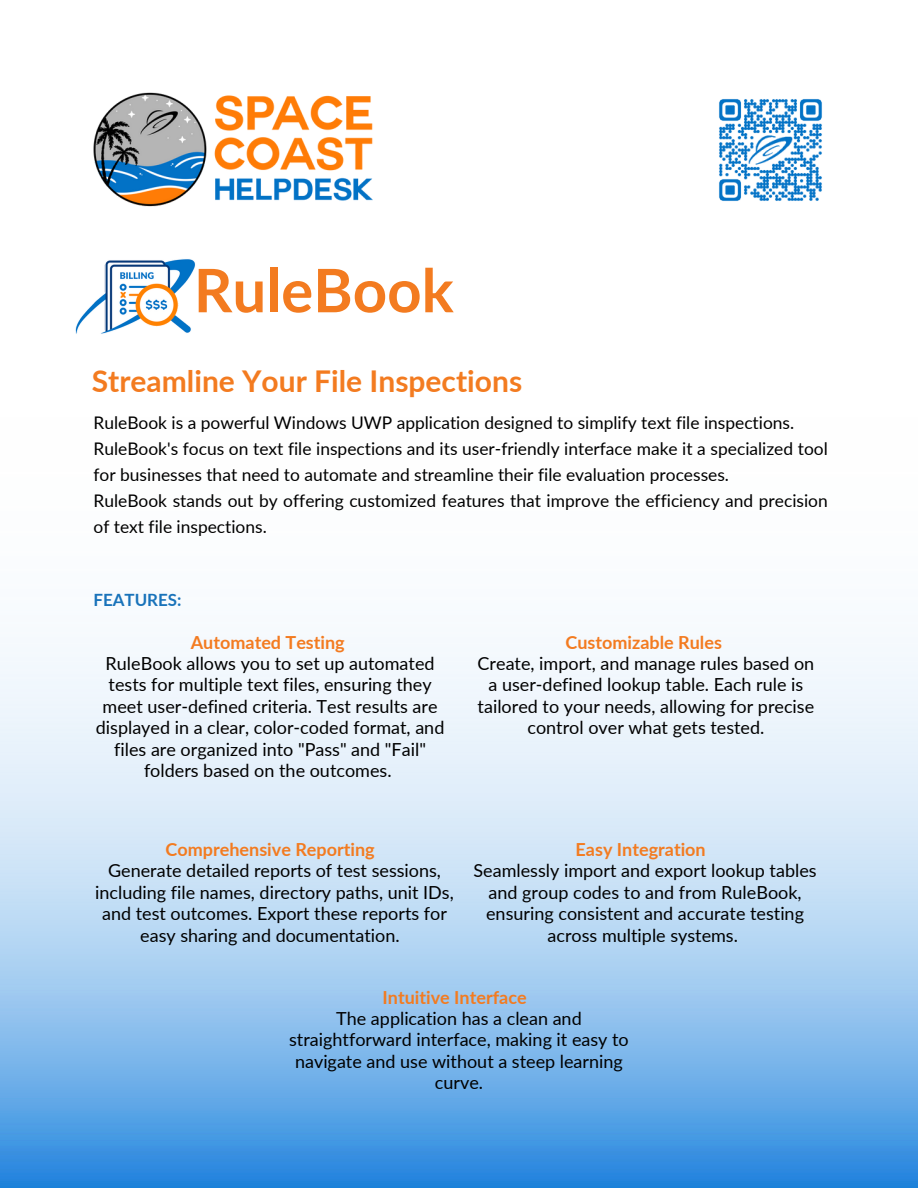
<style>
.page{position:relative;width:918px;height:1188px;background:#fff}
.page>*{position:absolute;margin:0;border:0;box-sizing:border-box;transform-origin:0 0}
.t1{font:700 60px "Lato";color:#f37b20}
.t2{font:700 30px "Lato";color:#f37b20}
.t3{font:18px/21.3px "Lato";color:#000;text-align:center}
.t4{font:700 18px "Lato";color:#f37b20}
.t5{font:17.4px/25.8px "Lato";color:#000}
.t6{font:700 16.95px "Lato";color:#1973ba}
</style>
<div class="page">
<img style="left:0;top:647px;width:918px;height:541px">
<img style="left:93px;top:92px;width:280px;height:115px">
<img style="left:719px;top:99px;width:103px;height:102px">
<img style="left:75px;top:259px;width:120px;height:75px">
<h2 class="t1" style="left:194px;top:253px;width:261px">RuleBook</h2>
<p class="t2" style="left:92px;top:363px;width:432px">Streamline Your File Inspections</p>
<p class="t5" style="left:93px;top:409px;width:702px">RuleBook is a powerful Windows UWP application designed to simplify text file inspections.</p>
<p class="t5" style="left:93px;top:435px;width:736px">RuleBook's focus on text file inspections and its user-friendly interface make it a specialized tool for businesses that need to automate and streamline their file evaluation processes.</p>
<p class="t5" style="left:93px;top:487px;width:736px">RuleBook stands out by offering customized features that improve the efficiency and precision of text file inspections.</p>
<h1 class="t6" style="left:93px;top:589px;width:89px">FEATURES:</h1>
<p class="t4" style="left:191px;top:631px;width:156px">Automated Testing</p>
<p class="t3" style="left:96px;top:652px;width:350px">RuleBook allows you to set up automated tests for multiple text files, ensuring they meet user-defined criteria. Test results are displayed in a clear, color-coded format, and files are organized into "Pass" and "Fail" folders based on the outcomes.</p>
<h3 class="t4" style="left:566px;top:631px;width:158px">Customizable Rules</h3>
<p class="t3" style="left:478px;top:652px;width:338px">Create, import, and manage rules based on a user-defined lookup table. Each rule is tailored to your needs, allowing for precise control over what gets tested.</p>
<p class="t4" style="left:166px;top:838px;width:211px">Comprehensive Reporting</p>
<p class="t3" style="left:95px;top:860px;width:360px">Generate detailed reports of test sessions, including file names, directory paths, unit IDs, and test outcomes. Export these reports for easy sharing and documentation.</p>
<p class="t4" style="left:576px;top:838px;width:132px">Easy Integration</p>
<p class="t3" style="left:474px;top:860px;width:345px">Seamlessly import and export lookup tables and group codes to and from RuleBook, ensuring consistent and accurate testing across multiple systems.</p>
<p class="t4" style="left:383px;top:986px;width:146px">Intuitive Interface</p>
<p class="t3" style="left:336px;top:1007px;width:247px">The application has a clean and</p>
<p class="t3" style="left:289px;top:1029px;width:341px">straightforward interface, making it easy to navigate and use without a steep learning curve.</p>
</div>
